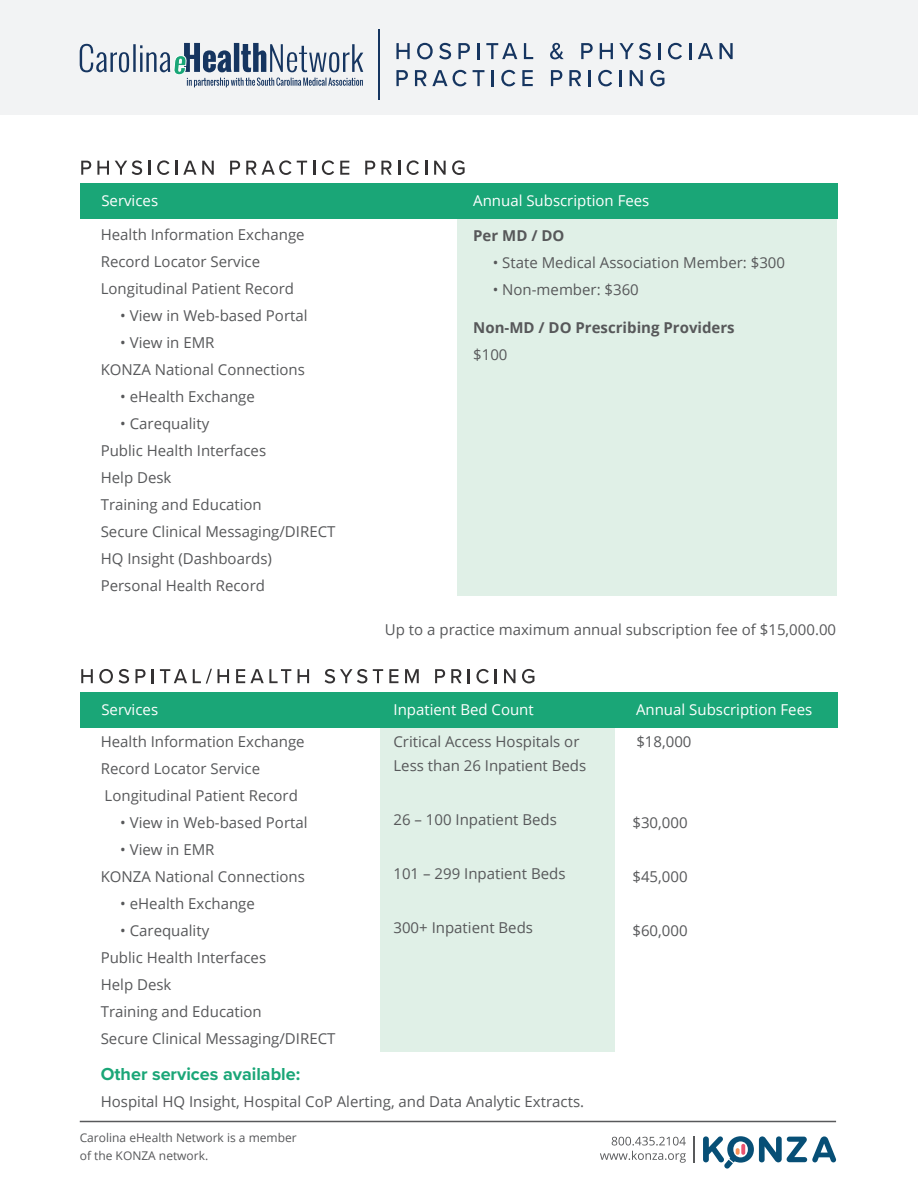
<style>
.page{position:relative;width:918px;height:1188px;background:#fff}
.page>*{position:absolute;margin:0;border:0;box-sizing:border-box;transform-origin:0 0}
.t1{font:700 18px "Proxima Nova";color:#1aa677}
.t2{font:15px/27px "Open Sans";color:#57585a}
.t3{font:15px "Open Sans";color:#fff}
.t4{font:700 15px "Open Sans";color:#57585a}
.t5{font:12px/17.4px "Open Sans";color:#57585a}
</style>
<div class="page">
<div style="left:0;top:0;width:918px;height:115px;background:#f2f3f4"></div>
<div style="left:458px;top:216px;width:379px;height:380px;background:#e0f0e7"></div>
<div style="left:380px;top:711px;width:234px;height:341px;background:#e0f0e7"></div>
<hr style="left:693px;top:1136px;width:2px;height:26px;background:#58595b">
<svg style="left:600px;top:1137px;width:86px;height:26px"></svg>
<svg style="left:703px;top:1136px;width:133px;height:33px"></svg>
<hr style="left:80px;top:1121px;width:756px;height:1px;background:#58595b">
<hr style="left:379px;top:29px;width:1px;height:71px;background:#163560">
<svg style="left:396px;top:43px;width:14px;height:16px"></svg>
<svg style="left:417px;top:43px;width:16px;height:16px"></svg>
<svg style="left:439px;top:43px;width:12px;height:16px"></svg>
<svg style="left:458px;top:43px;width:12px;height:16px"></svg>
<svg style="left:477px;top:43px;width:2px;height:16px"></svg>
<svg style="left:486px;top:43px;width:31px;height:16px"></svg>
<svg style="left:524px;top:43px;width:9px;height:16px"></svg>
<svg style="left:550px;top:43px;width:14px;height:16px"></svg>
<svg style="left:581px;top:43px;width:12px;height:16px"></svg>
<svg style="left:600px;top:43px;width:13px;height:16px"></svg>
<svg style="left:619px;top:43px;width:32px;height:16px"></svg>
<hr style="left:658px;top:43px;width:3px;height:16px;background:#163560">
<svg style="left:668px;top:43px;width:14px;height:16px"></svg>
<svg style="left:689px;top:43px;width:2px;height:16px"></svg>
<svg style="left:698px;top:43px;width:15px;height:16px"></svg>
<svg style="left:720px;top:43px;width:13px;height:16px"></svg>
<svg style="left:396px;top:70px;width:12px;height:16px"></svg>
<svg style="left:415px;top:70px;width:52px;height:16px"></svg>
<svg style="left:473px;top:70px;width:11px;height:16px"></svg>
<svg style="left:492px;top:70px;width:2px;height:16px"></svg>
<svg style="left:501px;top:70px;width:14px;height:16px"></svg>
<svg style="left:522px;top:70px;width:11px;height:16px"></svg>
<svg style="left:551px;top:70px;width:11px;height:16px"></svg>
<svg style="left:569px;top:70px;width:12px;height:16px"></svg>
<hr style="left:588px;top:70px;width:3px;height:16px;background:#163560">
<svg style="left:598px;top:70px;width:14px;height:16px"></svg>
<hr style="left:619px;top:70px;width:3px;height:16px;background:#163560">
<svg style="left:630px;top:70px;width:13px;height:16px"></svg>
<svg style="left:650px;top:70px;width:14px;height:16px"></svg>
<svg style="left:81px;top:161px;width:10px;height:14px"></svg>
<svg style="left:97px;top:161px;width:12px;height:14px"></svg>
<svg style="left:115px;top:160px;width:27px;height:15px"></svg>
<svg style="left:149px;top:161px;width:2px;height:14px"></svg>
<svg style="left:157px;top:160px;width:12px;height:15px"></svg>
<svg style="left:176px;top:161px;width:38px;height:14px"></svg>
<svg style="left:230px;top:161px;width:10px;height:14px"></svg>
<svg style="left:246px;top:161px;width:10px;height:14px"></svg>
<svg style="left:262px;top:160px;width:45px;height:15px"></svg>
<svg style="left:313px;top:161px;width:2px;height:14px"></svg>
<svg style="left:322px;top:160px;width:12px;height:15px"></svg>
<svg style="left:340px;top:161px;width:9px;height:14px"></svg>
<svg style="left:365px;top:161px;width:10px;height:14px"></svg>
<svg style="left:381px;top:161px;width:11px;height:14px"></svg>
<svg style="left:398px;top:161px;width:2px;height:14px"></svg>
<svg style="left:407px;top:160px;width:12px;height:15px"></svg>
<svg style="left:425px;top:161px;width:2px;height:14px"></svg>
<svg style="left:434px;top:161px;width:12px;height:14px"></svg>
<svg style="left:452px;top:160px;width:13px;height:15px"></svg>
<svg style="left:81px;top:669px;width:12px;height:14px"></svg>
<svg style="left:99px;top:669px;width:14px;height:14px"></svg>
<svg style="left:119px;top:669px;width:10px;height:14px"></svg>
<svg style="left:136px;top:669px;width:10px;height:14px"></svg>
<svg style="left:152px;top:669px;width:2px;height:14px"></svg>
<svg style="left:160px;top:669px;width:27px;height:14px"></svg>
<svg style="left:193px;top:669px;width:19px;height:15px"></svg>
<svg style="left:218px;top:669px;width:11px;height:14px"></svg>
<svg style="left:236px;top:669px;width:55px;height:14px"></svg>
<svg style="left:298px;top:669px;width:11px;height:14px"></svg>
<svg style="left:325px;top:669px;width:42px;height:14px"></svg>
<svg style="left:373px;top:669px;width:10px;height:14px"></svg>
<svg style="left:389px;top:669px;width:9px;height:14px"></svg>
<svg style="left:405px;top:669px;width:14px;height:14px"></svg>
<svg style="left:435px;top:669px;width:10px;height:14px"></svg>
<svg style="left:451px;top:669px;width:10px;height:14px"></svg>
<svg style="left:468px;top:669px;width:2px;height:14px"></svg>
<svg style="left:476px;top:669px;width:13px;height:14px"></svg>
<svg style="left:495px;top:669px;width:2px;height:14px"></svg>
<svg style="left:504px;top:669px;width:11px;height:14px"></svg>
<svg style="left:522px;top:669px;width:12px;height:14px"></svg>
<div style="left:80px;top:183px;width:757px;height:36px;background:#1aa677"></div>
<div style="left:80px;top:692px;width:757px;height:36px;background:#1aa677"></div>
<svg style="left:80px;top:43px;width:283px;height:44px"></svg>
<p class="t3" style="left:101px;top:190px;width:58px">Services</p>
<p class="t3" style="left:473px;top:190px;width:178px">Annual Subscription Fees</p>
<p class="t2" style="left:101px;top:221px;width:205px">Health Information Exchange<br>Record Locator Service<br>Longitudinal Patient Record</p>
<p class="t2" style="left:120px;top:302px;width:189px">• View in Web-based Portal</p>
<p class="t2" style="left:101px;top:329px;width:206px;text-indent:19px">• View in EMR<br>KONZA National Connections</p>
<p class="t2" style="left:120px;top:383px;width:136px">• eHealth Exchange</p>
<p class="t2" style="left:101px;top:410px;width:236px;text-indent:19px">• Carequality<br>Public Health Interfaces<br>Help Desk<br>Training and Education<br>Secure Clinical Messaging/DIRECT<br>HQ Insight (Dashboards)<br>Personal Health Record</p>
<p class="t4" style="left:473px;top:225px;width:93px">Per MD / DO</p>
<p class="t2" style="left:493px;top:249px;width:294px">• State Medical Association Member: $300</p>
<p class="t2" style="left:493px;top:276px;width:148px">• Non-member: $360</p>
<p class="t4" style="left:473px;top:316px;width:263px">Non-MD / DO Prescribing Providers</p>
<p class="t2" style="left:473px;top:340px;width:36px">$100</p>
<p class="t2" style="left:385px;top:616px;width:453px">Up to a practice maximum annual subscription fee of $15,000.00</p>
<p class="t3" style="left:101px;top:699px;width:58px">Services</p>
<p class="t3" style="left:393px;top:699px;width:142px">Inpatient Bed Count</p>
<p class="t3" style="left:636px;top:699px;width:178px">Annual Subscription Fees</p>
<p class="t2" style="left:101px;top:728px;width:205px">Health Information Exchange<br>Record Locator Service<br>Longitudinal Patient Record</p>
<p class="t2" style="left:120px;top:809px;width:189px">• View in Web-based Portal</p>
<p class="t2" style="left:101px;top:836px;width:206px;text-indent:19px">• View in EMR<br>KONZA National Connections</p>
<p class="t2" style="left:120px;top:890px;width:136px">• eHealth Exchange</p>
<p class="t2" style="left:101px;top:917px;width:236px;text-indent:19px">• Carequality<br>Public Health Interfaces<br>Help Desk<br>Training and Education<br>Secure Clinical Messaging/DIRECT</p>
<p class="t2" style="left:393px;top:729px;width:194px;line-height:24px">Critical Access Hospitals or<br>Less than 26 Inpatient Beds</p>
<p class="t2" style="left:393px;top:806px;width:165px">26 – 100 Inpatient Beds</p>
<p class="t2" style="left:393px;top:860px;width:174px">101 – 299 Inpatient Beds</p>
<p class="t2" style="left:393px;top:914px;width:141px">300+ Inpatient Beds</p>
<p class="t1" style="left:101px;top:1060px;width:201px">Other services available:</p>
<p class="t2" style="left:101px;top:1087px;width:485px">Hospital HQ Insight, Hospital CoP Alerting, and Data Analytic Extracts.</p>
<p class="t5" style="left:80px;top:1129px;width:218px">Carolina eHealth Network is a member of the KONZA network.</p>
<p class="t2" style="left:636px;top:728px;width:57px">$18,000</p>
<p class="t2" style="left:632px;top:809px;width:57px">$30,000</p>
<p class="t2" style="left:632px;top:863px;width:57px">$45,000</p>
<p class="t2" style="left:632px;top:917px;width:57px">$60,000</p>
</div>
